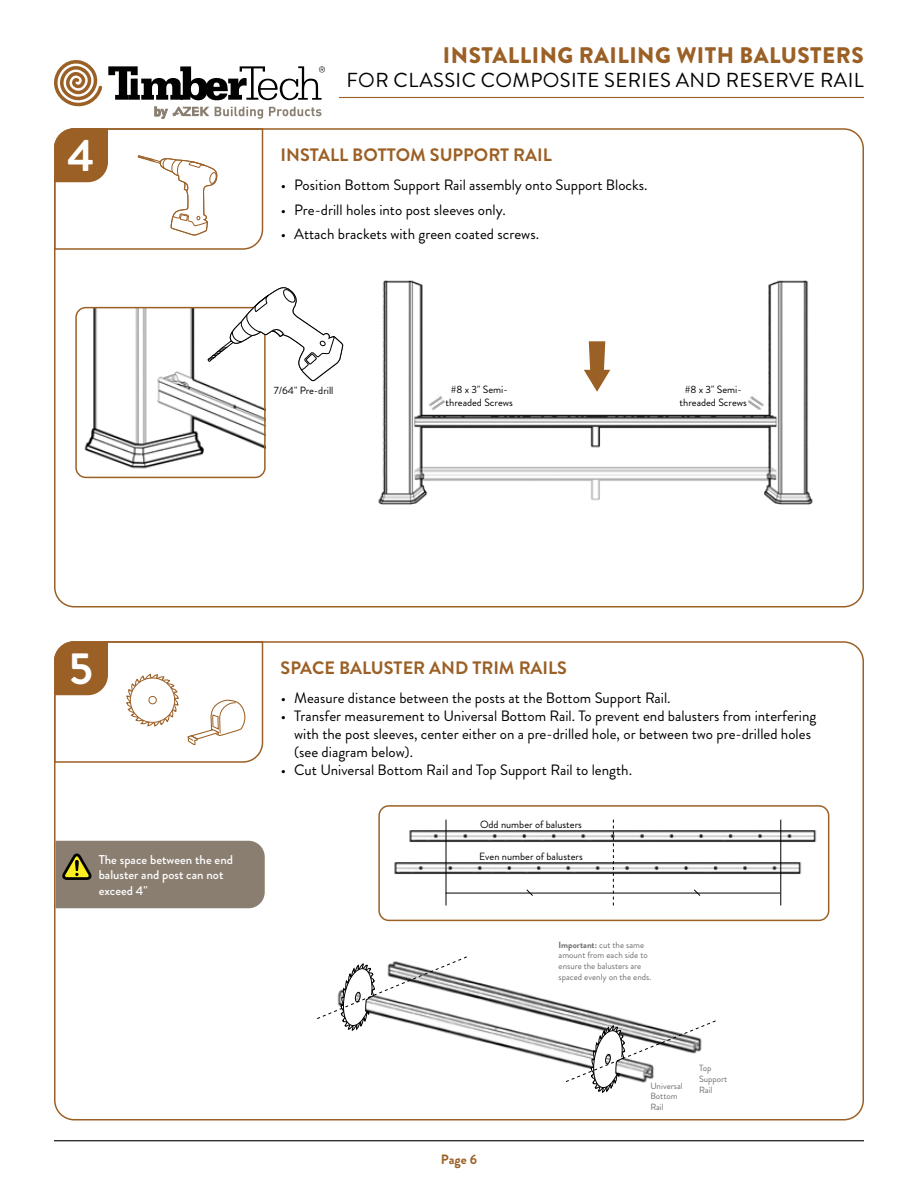
<style>
.page{position:relative;width:918px;height:1188px;background:#fff}
.page>*{position:absolute;margin:0;border:0;box-sizing:border-box;transform-origin:0 0}
.t1{font:700 45px "Brandon Grotesque";color:#fff}
.t2{font:900 22.5px "Brandon Grotesque";letter-spacing:.02em;color:#9b6026}
.t3{font:20.25px "Brandon Grotesque";letter-spacing:.02em;color:#000}
.t4{font:700 18px "Brandon Grotesque";color:#9b6026}
.t5{font:15px/18px "Brandon Grotesque";color:#000}
.t6{font:700 13.5px "Brandon Grotesque";color:#9b6026}
.t7{font:500 12.75px/15.3px "Brandon Grotesque";color:#fff}
.t8{font:10.5px/12.6px "Brandon Grotesque";color:#000;text-align:center}
.t9{font:9px/10.8px "Brandon Grotesque";color:#6d6e71}
.s1{font-weight:700}
</style>
<div class="page">
<hr style="left:54px;top:1140px;width:810px;height:1px;background:#000">
<svg style="left:215px;top:107px;width:48px;height:12px"></svg>
<svg style="left:269px;top:107px;width:52px;height:9px"></svg>
<svg style="left:155px;top:107px;width:54px;height:12px"></svg>
<svg style="left:54px;top:60px;width:48px;height:47px"></svg>
<svg style="left:108px;top:66px;width:217px;height:34px"></svg>
<hr style="left:339px;top:97px;width:525px;height:1px;background:#9b6026">
<img style="left:378px;top:280px;width:435px;height:225px">
<svg style="left:584px;top:341px;width:26px;height:51px"></svg>
<img style="left:743px;top:396px;width:26px;height:23px">
<img style="left:423px;top:396px;width:26px;height:23px">
<img style="left:746px;top:392px;width:25px;height:23px">
<img style="left:420px;top:392px;width:26px;height:23px">
<img style="left:76px;top:308px;width:187px;height:171px">
<div style="left:75px;top:307px;width:191px;height:171px;border:2px solid #9b6026;border-radius:10px"></div>
<svg style="left:207px;top:287px;width:136px;height:95px"></svg>
<img style="left:409px;top:805px;width:421px;height:63px">
<img style="left:394px;top:836px;width:428px;height:65px">
<svg style="left:613px;top:820px;width:1px;height:85px"></svg>
<hr style="left:446px;top:820px;width:1px;height:85px;background:#000">
<hr style="left:780px;top:820px;width:1px;height:85px;background:#000">
<hr style="left:446px;top:893px;width:334px;height:1px;background:#000">
<svg style="left:693px;top:889px;width:8px;height:8px"></svg>
<svg style="left:526px;top:889px;width:8px;height:8px"></svg>
<div style="left:378px;top:805px;width:451px;height:116px;border:2px solid #9b6026;border-radius:10px"></div>
<svg style="left:54px;top:128px;width:210px;height:122px"></svg>
<svg style="left:54px;top:641px;width:210px;height:122px"></svg>
<img style="left:450px;top:979px;width:179px;height:84px">
<svg style="left:317px;top:956px;width:151px;height:78px"></svg>
<svg style="left:565px;top:1020px;width:151px;height:73px"></svg>
<div style="left:56px;top:841px;width:209px;height:67px;background:#8a7e71"></div>
<h1 class="t1" style="left:68px;top:124px;width:28px">4</h1>
<h2 class="t2" style="left:443px;top:39px;width:422px">INSTALLING RAILING WITH BALUSTERS</h2>
<h3 class="t3" style="left:346px;top:66px;width:519px">FOR CLASSIC COMPOSITE SERIES AND RESERVE RAIL</h3>
<p class="t4" style="left:281px;top:142px;width:273px">INSTALL BOTTOM SUPPORT RAIL</p>
<p class="t5" style="left:281px;top:176px;width:368px">• Position Bottom Support Rail assembly onto Support Blocks.</p>
<p class="t5" style="left:281px;top:201px;width:227px">• Pre-drill holes into post sleeves only.</p>
<p class="t5" style="left:281px;top:225px;width:260px">• Attach brackets with green coated screws.</p>
<p class="t8" style="left:274px;top:385px;width:61px">7/64" Pre-drill</p>
<p class="t8" style="left:446px;top:383px;width:69px">#8 x 3" Semi&shy;threaded Screws</p>
<p class="t8" style="left:680px;top:383px;width:69px">#8 x 3" Semi&shy;threaded Screws</p>
<h1 class="t1" style="left:69px;top:637px;width:25px">5</h1>
<p class="t7" style="left:99px;top:852px;width:136px">The space between the end baluster and post can not exceed 4"</p>
<p class="t4" style="left:281px;top:655px;width:288px">SPACE BALUSTER AND TRIM RAILS</p>
<p class="t5" style="left:281px;top:689px;width:391px">• Measure distance between the posts at the Bottom Support Rail.</p>
<p class="t5" style="left:294px;top:707px;width:524px;text-indent:-14px">• Transfer measurement to Universal Bottom Rail. To prevent end balusters from interfering with the post sleeves, center either on a pre-drilled hole, or between two pre-drilled holes (see diagram below).</p>
<p class="t5" style="left:281px;top:761px;width:353px">• Cut Universal Bottom Rail and Top Support Rail to length.</p>
<p class="t8" style="left:480px;top:818px;width:103px">Odd number of balusters</p>
<p class="t8" style="left:479px;top:850px;width:105px">Even number of balusters</p>
<p class="t6" style="left:441px;top:1150px;width:38px">Page 6</p>
<p class="t9" style="left:559px;top:939px;width:94px"><span class="s1">Important:</span> cut the same amount from each side to ensure the balusters are spaced evenly on the ends.</p>
<p class="t9" style="left:650px;top:1080px;width:34px">Universal<br>Bottom<br>Rail</p>
<p class="t9" style="left:699px;top:1063px;width:30px">Top<br>Support<br>Rail</p>
</div>
